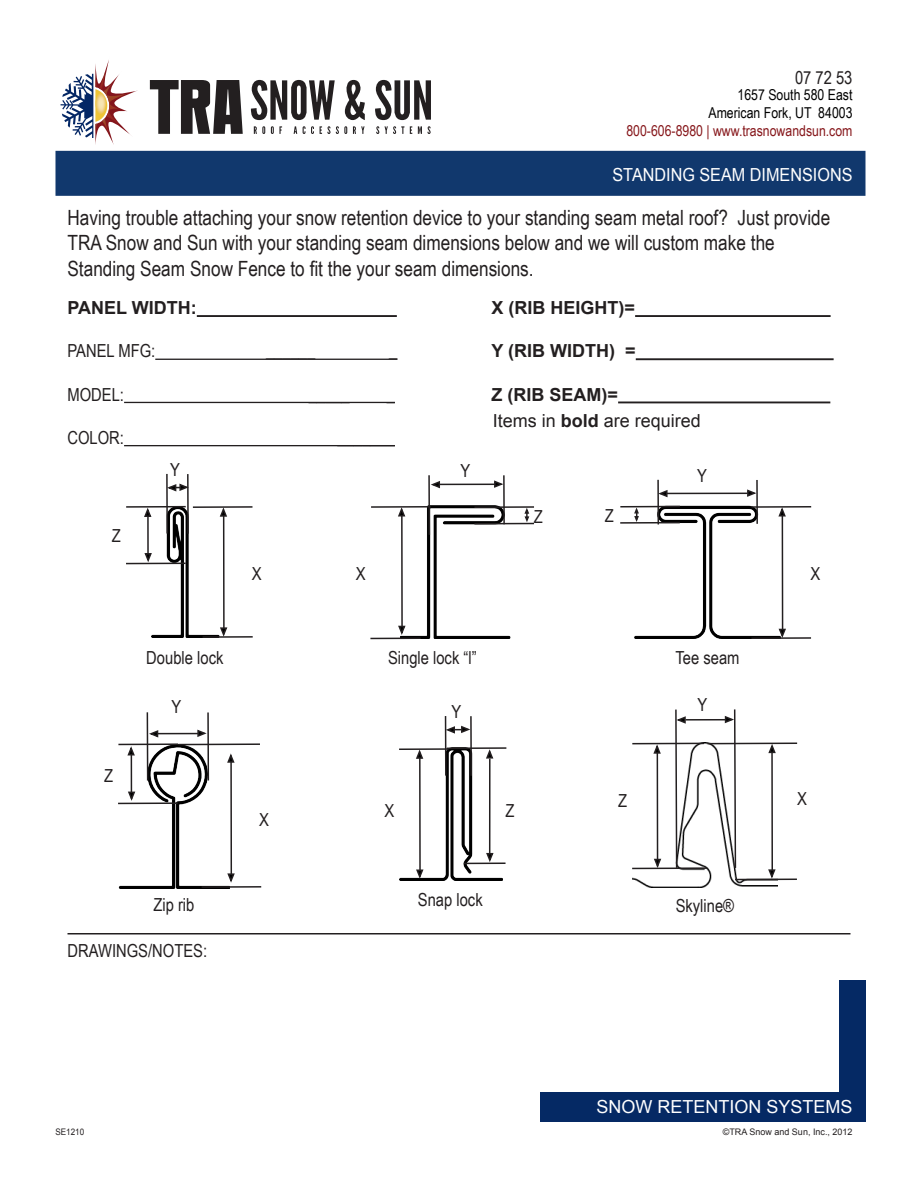
<style>
.page{position:relative;width:918px;height:1188px;background:#fff}
.page>*{position:absolute;margin:0;border:0;box-sizing:border-box;transform-origin:0 0}
.t1{font:21px/25.2px "Arial Narrow";color:#231f20}
.t2{font:18px "Arial Narrow";color:#231f20}
.t3{font:700 18px "Arial";color:#231f20}
.t4{font:18px "Arial";color:#fff;scale:.9 1}
.t5{font:18px "Arial";color:#231f20}
.t6{font:18px "Arial";color:#fff}
.t7{font:15px "Arial Narrow";color:#000}
.t8{font:15px "Arial Narrow";color:#86171b}
.t9{font:9px "Arial";color:#231f20}
.t10{font:9px "Arial";color:#231f20;scale:.9 1}
.s1{font-weight:700}
</style>
<div class="page">
<div style="left:55px;top:151px;width:810px;height:45px;background:#11386d"></div>
<div style="left:541px;top:1092px;width:325px;height:29px;background:#052964"></div>
<div style="left:839px;top:981px;width:27px;height:111px;background:#052964"></div>
<svg style="left:150px;top:80px;width:93px;height:54px"></svg>
<svg style="left:251px;top:80px;width:84px;height:40px"></svg>
<svg style="left:345px;top:80px;width:20px;height:40px"></svg>
<svg style="left:375px;top:80px;width:56px;height:40px"></svg>
<svg style="left:254px;top:126px;width:11px;height:8px"></svg>
<svg style="left:271px;top:126px;width:11px;height:8px"></svg>
<svg style="left:294px;top:126px;width:3px;height:8px"></svg>
<svg style="left:303px;top:126px;width:11px;height:8px"></svg>
<svg style="left:320px;top:126px;width:27px;height:8px"></svg>
<svg style="left:353px;top:126px;width:12px;height:8px"></svg>
<svg style="left:376px;top:126px;width:3px;height:8px"></svg>
<svg style="left:385px;top:126px;width:19px;height:8px"></svg>
<svg style="left:410px;top:126px;width:2px;height:8px"></svg>
<svg style="left:418px;top:126px;width:13px;height:8px"></svg>
<svg style="left:61px;top:60px;width:77px;height:85px"></svg>
<img style="left:95px;top:93px;width:11px;height:21px">
<hr style="left:197px;top:315px;width:200px;height:2px;background:#231f20">
<hr style="left:155px;top:359px;width:242px;height:1px;background:#231f20">
<hr style="left:124px;top:402px;width:271px;height:1px;background:#231f20">
<hr style="left:124px;top:445px;width:271px;height:1px;background:#231f20">
<hr style="left:635px;top:315px;width:196px;height:2px;background:#231f20">
<hr style="left:636px;top:358px;width:198px;height:2px;background:#231f20">
<hr style="left:618px;top:402px;width:212px;height:1px;background:#231f20">
<img style="left:152px;top:506px;width:67px;height:132px">
<hr style="left:223px;top:514px;width:2px;height:116px;background:#231f20">
<hr style="left:193px;top:506px;width:59px;height:2px;background:#231f20">
<hr style="left:203px;top:636px;width:50px;height:2px;background:#231f20">
<hr style="left:166px;top:474px;width:2px;height:60px;background:#231f20">
<hr style="left:187px;top:474px;width:2px;height:60px;background:#231f20">
<hr style="left:126px;top:563px;width:60px;height:1px;background:#231f20">
<hr style="left:126px;top:506px;width:60px;height:2px;background:#231f20">
<svg style="left:219px;top:506px;width:9px;height:12px"></svg>
<svg style="left:219px;top:626px;width:9px;height:12px"></svg>
<hr style="left:147px;top:515px;width:2px;height:45px;background:#231f20">
<svg style="left:143px;top:506px;width:10px;height:12px"></svg>
<svg style="left:143px;top:552px;width:10px;height:11px"></svg>
<svg style="left:166px;top:483px;width:23px;height:9px"></svg>
<img style="left:401px;top:505px;width:110px;height:134px">
<hr style="left:401px;top:513px;width:2px;height:115px;background:#231f20">
<hr style="left:371px;top:506px;width:60px;height:2px;background:#231f20">
<hr style="left:428px;top:475px;width:2px;height:60px;background:#231f20">
<hr style="left:503px;top:475px;width:2px;height:49px;background:#231f20">
<hr style="left:474px;top:523px;width:60px;height:2px;background:#231f20">
<hr style="left:474px;top:506px;width:60px;height:2px;background:#231f20">
<svg style="left:397px;top:505px;width:9px;height:13px"></svg>
<svg style="left:398px;top:625px;width:8px;height:12px"></svg>
<svg style="left:523px;top:506px;width:7px;height:17px"></svg>
<hr style="left:439px;top:484px;width:56px;height:1px;background:#231f20">
<svg style="left:493px;top:480px;width:12px;height:9px"></svg>
<svg style="left:429px;top:480px;width:12px;height:9px"></svg>
<hr style="left:370px;top:638px;width:51px;height:1px;background:#231f20">
<svg style="left:444px;top:725px;width:26px;height:9px"></svg>
<img style="left:399px;top:749px;width:103px;height:131px">
<hr style="left:419px;top:757px;width:2px;height:115px;background:#231f20">
<hr style="left:399px;top:748px;width:50px;height:2px;background:#231f20">
<hr style="left:445px;top:716px;width:2px;height:60px;background:#231f20">
<hr style="left:470px;top:716px;width:2px;height:60px;background:#231f20">
<hr style="left:464px;top:862px;width:42px;height:2px;background:#231f20">
<hr style="left:447px;top:747px;width:59px;height:2px;background:#231f20">
<svg style="left:415px;top:748px;width:9px;height:12px"></svg>
<svg style="left:415px;top:868px;width:9px;height:13px"></svg>
<hr style="left:489px;top:759px;width:2px;height:96px;background:#231f20">
<svg style="left:485px;top:747px;width:9px;height:13px"></svg>
<svg style="left:485px;top:852px;width:9px;height:11px"></svg>
<img style="left:634px;top:506px;width:143px;height:133px">
<hr style="left:782px;top:514px;width:1px;height:116px;background:#231f20">
<hr style="left:752px;top:506px;width:59px;height:2px;background:#231f20">
<hr style="left:657px;top:480px;width:2px;height:45px;background:#231f20">
<hr style="left:756px;top:480px;width:2px;height:44px;background:#231f20">
<hr style="left:620px;top:522px;width:60px;height:2px;background:#231f20">
<hr style="left:620px;top:506px;width:60px;height:2px;background:#231f20">
<svg style="left:778px;top:506px;width:9px;height:12px"></svg>
<svg style="left:777px;top:628px;width:9px;height:9px"></svg>
<hr style="left:667px;top:493px;width:81px;height:1px;background:#231f20">
<svg style="left:746px;top:489px;width:12px;height:9px"></svg>
<svg style="left:657px;top:489px;width:12px;height:9px"></svg>
<hr style="left:751px;top:637px;width:60px;height:2px;background:#231f20">
<svg style="left:633px;top:505px;width:7px;height:19px"></svg>
<img style="left:632px;top:743px;width:146px;height:144px">
<hr style="left:771px;top:751px;width:2px;height:121px;background:#231f20">
<hr style="left:708px;top:743px;width:89px;height:1px;background:#231f20">
<hr style="left:632px;top:867px;width:75px;height:2px;background:#231f20">
<hr style="left:632px;top:743px;width:72px;height:1px;background:#231f20">
<svg style="left:768px;top:742px;width:9px;height:12px"></svg>
<svg style="left:767px;top:868px;width:9px;height:13px"></svg>
<hr style="left:657px;top:747px;width:1px;height:120px;background:#231f20">
<svg style="left:653px;top:742px;width:9px;height:13px"></svg>
<svg style="left:653px;top:858px;width:9px;height:12px"></svg>
<hr style="left:686px;top:719px;width:39px;height:2px;background:#231f20">
<svg style="left:724px;top:709px;width:13px;height:160px"></svg>
<svg style="left:674px;top:709px;width:13px;height:159px"></svg>
<hr style="left:735px;top:879px;width:62px;height:1px;background:#231f20">
<img style="left:118px;top:745px;width:111px;height:144px">
<hr style="left:230px;top:760px;width:2px;height:116px;background:#231f20">
<hr style="left:178px;top:743px;width:82px;height:2px;background:#231f20">
<hr style="left:147px;top:712px;width:1px;height:69px;background:#231f20">
<hr style="left:207px;top:712px;width:2px;height:69px;background:#231f20">
<hr style="left:118px;top:802px;width:60px;height:2px;background:#231f20">
<hr style="left:118px;top:743px;width:60px;height:2px;background:#231f20">
<svg style="left:226px;top:751px;width:9px;height:13px"></svg>
<svg style="left:226px;top:872px;width:9px;height:13px"></svg>
<hr style="left:131px;top:753px;width:1px;height:46px;background:#231f20">
<svg style="left:127px;top:745px;width:9px;height:12px"></svg>
<svg style="left:127px;top:790px;width:9px;height:13px"></svg>
<hr style="left:157px;top:733px;width:41px;height:1px;background:#231f20">
<svg style="left:196px;top:729px;width:13px;height:9px"></svg>
<svg style="left:148px;top:729px;width:11px;height:9px"></svg>
<hr style="left:202px;top:886px;width:59px;height:2px;background:#231f20">
<hr style="left:68px;top:933px;width:782px;height:1px;background:#231f20">
<p class="t2" style="left:795px;top:65px;width:59px">07 72 53</p>
<p class="t7" style="left:738px;top:84px;width:116px">1657 South 580 East</p>
<p class="t7" style="left:709px;top:102px;width:146px">American Fork, UT 84003</p>
<p class="t8" style="left:626px;top:120px;width:228px">800-606-8980 | www.trasnowandsun.com</p>
<p class="t4" style="left:613px;top:163px;width:268px">STANDING SEAM DIMENSIONS</p>
<p class="t1" style="left:68px;top:205px;width:764px">Having trouble attaching your snow retention device to your standing seam metal roof? Just provide<br>TRA Snow and Sun with your standing seam dimensions below and we will custom make the<br>Standing Seam Snow Fence to fit the your seam dimensions.</p>
<p class="t3" style="left:68px;top:296px;width:131px">PANEL WIDTH:</p>
<p class="t2" style="left:68px;top:338px;width:89px">PANEL MFG:</p>
<p class="t2" style="left:68px;top:381px;width:58px">MODEL:</p>
<p class="t2" style="left:68px;top:424px;width:58px">COLOR:</p>
<p class="t2" style="left:112px;top:523px;width:11px">Z</p>
<p class="t2" style="left:170px;top:456px;width:11px">Y</p>
<p class="t2" style="left:104px;top:763px;width:11px">Z</p>
<p class="t2" style="left:146px;top:644px;width:79px">Double lock</p>
<p class="t2" style="left:171px;top:693px;width:11px">Y</p>
<p class="t2" style="left:153px;top:891px;width:43px">Zip rib</p>
<p class="t2" style="left:68px;top:938px;width:141px">DRAWINGS/NOTES:</p>
<p class="t2" style="left:266px;top:338px;width:51px">______</p>
<p class="t2" style="left:389px;top:338px;width:10px">_</p>
<p class="t2" style="left:252px;top:560px;width:11px">X</p>
<p class="t2" style="left:356px;top:561px;width:11px">X</p>
<p class="t2" style="left:461px;top:458px;width:11px">Y</p>
<p class="t3" style="left:492px;top:296px;width:145px">X (RIB HEIGHT)=</p>
<p class="t3" style="left:492px;top:339px;width:146px">Y (RIB WIDTH) =</p>
<p class="t3" style="left:492px;top:382px;width:128px">Z (RIB SEAM)=</p>
<p class="t5" style="left:493px;top:409px;width:210px">Items in <span class="s1">bold</span> are required</p>
<p class="t2" style="left:534px;top:504px;width:11px">Z</p>
<p class="t2" style="left:605px;top:502px;width:11px">Z</p>
<p class="t2" style="left:697px;top:462px;width:11px">Y</p>
<p class="t2" style="left:388px;top:644px;width:90px">Single lock “l”</p>
<p class="t2" style="left:452px;top:699px;width:11px">Y</p>
<p class="t2" style="left:676px;top:644px;width:65px">Tee seam</p>
<p class="t2" style="left:698px;top:692px;width:11px">Y</p>
<p class="t2" style="left:259px;top:806px;width:11px">X</p>
<p class="t2" style="left:384px;top:797px;width:11px">X</p>
<p class="t2" style="left:505px;top:797px;width:11px">Z</p>
<p class="t2" style="left:418px;top:887px;width:66px">Snap lock</p>
<p class="t2" style="left:618px;top:787px;width:11px">Z</p>
<p class="t2" style="left:676px;top:893px;width:60px">Skyline®</p>
<p class="t2" style="left:810px;top:560px;width:11px">X</p>
<p class="t2" style="left:797px;top:785px;width:11px">X</p>
<p class="t10" style="left:55px;top:1126px;width:34px">SE1210</p>
<p class="t6" style="left:597px;top:1095px;width:258px">SNOW RETENTION SYSTEMS</p>
<p class="t9" style="left:723px;top:1126px;width:131px">©TRA Snow and Sun, Inc., 2012</p>
</div>
